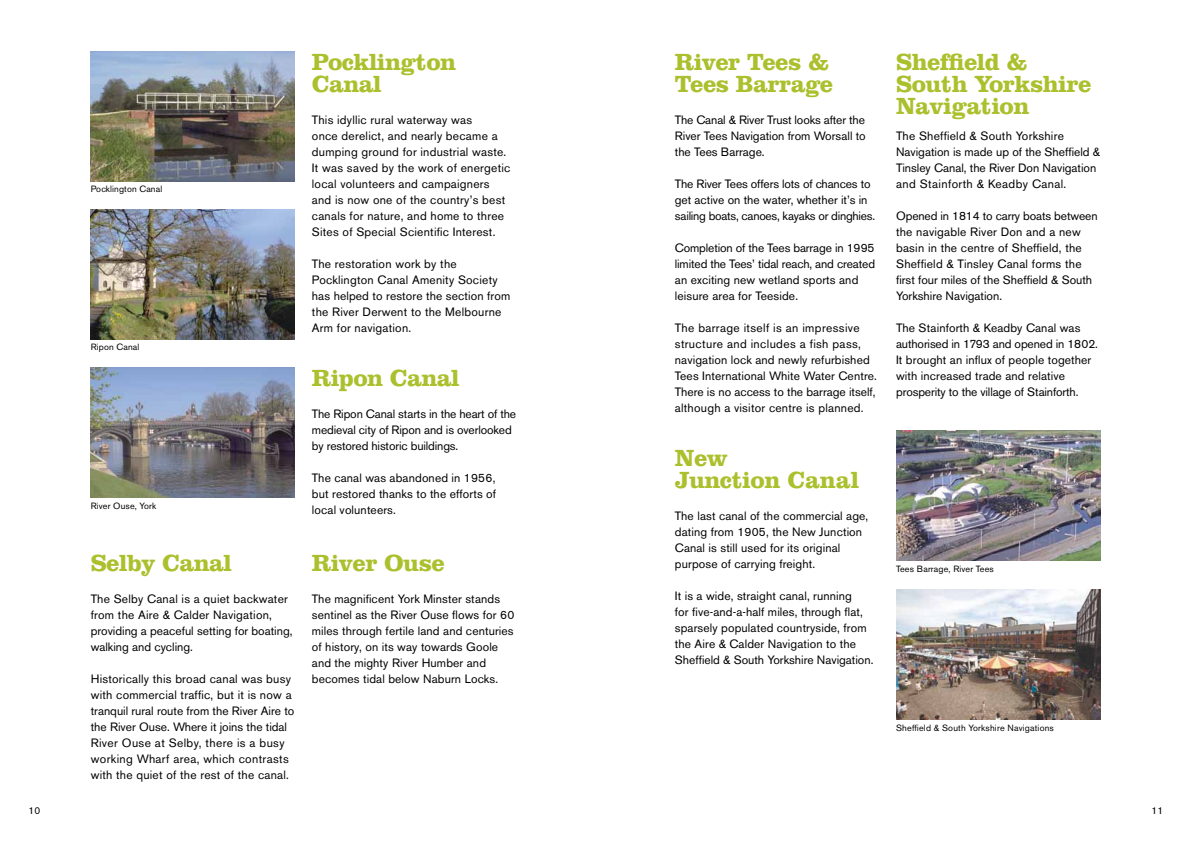
<style>
.page{position:relative;width:1191px;height:842px;background:#fff}
.page>*{position:absolute;margin:0;border:0;box-sizing:border-box;transform-origin:0 0}
.t1{font:700 24px/22px "Clarendon BT";letter-spacing:-.02em;color:#abc02c}
.t2{font:12px/16px "Akzidenz Grotesk BE";letter-spacing:.01em;color:#000}
.t3{font:12px/16px "Akzidenz Grotesk BE";letter-spacing:-.01em;color:#000}
.t4{font:10px "Akzidenz Grotesk BE";color:#000}
.t5{font:9px "Akzidenz Grotesk BE";letter-spacing:.015em;color:#000}
</style>
<div class="page">
<img style="left:91px;top:209px;width:204px;height:131px">
<img style="left:91px;top:368px;width:204px;height:130px">
<img style="left:91px;top:51px;width:204px;height:130px">
<img style="left:896px;top:589px;width:204px;height:131px">
<img style="left:896px;top:430px;width:204px;height:131px">
<p class="t5" style="left:91px;top:184px;width:73px">Pocklington Canal</p>
<p class="t5" style="left:91px;top:342px;width:50px">Ripon Canal</p>
<p class="t5" style="left:91px;top:500px;width:67px">River Ouse, York</p>
<h1 class="t1" style="left:91px;top:552px;width:143px">Selby Canal</h1>
<p class="t2" style="left:91px;top:591px;width:203px">The Selby Canal is a quiet backwater from the Aire &amp; Calder Navigation, providing a peaceful setting for boating, walking and cycling.</p>
<p class="t2" style="left:91px;top:671px;width:205px">Historically this broad canal was busy with commercial traffic, but it is now a tranquil rural route from the River Aire to the River Ouse. Where it joins the tidal River Ouse at Selby, there is a busy working Wharf area, which contrasts with the quiet of the rest of the canal.</p>
<h1 class="t1" style="left:312px;top:51px;width:146px">Pocklington<br>Canal</h1>
<p class="t2" style="left:312px;top:112px;width:200px">This idyllic rural waterway was<br>once derelict, and nearly became a dumping ground for industrial waste.<br>It was saved by the work of energetic local volunteers and campaigners and is now one of the country’s best canals for nature, and home to three Sites of Special Scientific Interest.</p>
<p class="t2" style="left:312px;top:256px;width:200px">The restoration work by the<br>Pocklington Canal Amenity Society has helped to restore the section from the River Derwent to the Melbourne<br>Arm for navigation.</p>
<h1 class="t1" style="left:312px;top:367px;width:149px">Ripon Canal</h1>
<p class="t3" style="left:312px;top:406px;width:206px">The Ripon Canal starts in the heart of the medieval city of Ripon and is overlooked by restored historic buildings.</p>
<p class="t2" style="left:312px;top:470px;width:186px;text-align:justify">The canal was abandoned in 1956, but restored thanks to the efforts of local volunteers.</p>
<h1 class="t1" style="left:312px;top:552px;width:134px">River Ouse</h1>
<p class="t2" style="left:312px;top:591px;width:204px">The magnificent York Minster stands sentinel as the River Ouse flows for 60 miles through fertile land and centuries of history, on its way towards Goole and the mighty River Humber and becomes tidal below Naburn Locks.</p>
<h1 class="t1" style="left:675px;top:51px;width:160px">River Tees &amp;<br>Tees Barrage</h1>
<p class="t2" style="left:675px;top:112px;width:192px;text-align:justify">The Canal &amp; River Trust looks after the River Tees Navigation from Worsall to the Tees Barrage.</p>
<p class="t3" style="left:675px;top:176px;width:202px">The River Tees offers lots of chances to get active on the water, whether it’s in sailing boats, canoes, kayaks or dinghies.</p>
<p class="t3" style="left:675px;top:240px;width:202px">Completion of the Tees barrage in 1995 limited the Tees’ tidal reach, and created an exciting new wetland sports and leisure area for Teeside.</p>
<p class="t2" style="left:675px;top:320px;width:204px">The barrage itself is an impressive structure and includes a fish pass, navigation lock and newly refurbished Tees International White Water Centre.<br>There is no access to the barrage itself, although a visitor centre is planned.</p>
<h1 class="t1" style="left:675px;top:447px;width:186px">New<br>Junction Canal</h1>
<p class="t2" style="left:675px;top:508px;width:195px">The last canal of the commercial age, dating from 1905, the New Junction Canal is still used for its original purpose of carrying freight.</p>
<p class="t2" style="left:675px;top:588px;width:200px">It is a wide, straight canal, running<br>for five-and-a-half miles, through flat, sparsely populated countryside, from the Aire &amp; Calder Navigation to the Sheffield &amp; South Yorkshire Navigation.</p>
<h1 class="t1" style="left:896px;top:51px;width:197px">Sheffield &amp;<br>South Yorkshire<br>Navigation</h1>
<p class="t2" style="left:896px;top:128px;width:206px">The Sheffield &amp; South Yorkshire Navigation is made up of the Sheffield &amp; Tinsley Canal, the River Don Navigation and Stainforth &amp; Keadby Canal.</p>
<p class="t2" style="left:896px;top:208px;width:203px">Opened in 1814 to carry boats between the navigable River Don and a new basin in the centre of Sheffield, the Sheffield &amp; Tinsley Canal forms the first four miles of the Sheffield &amp; South Yorkshire Navigation.</p>
<p class="t2" style="left:896px;top:320px;width:203px">The Stainforth &amp; Keadby Canal was authorised in 1793 and opened in 1802.<br>It brought an influx of people together with increased trade and relative prosperity to the village of Stainforth.</p>
<p class="t5" style="left:896px;top:563px;width:99px">Tees Barrage, River Tees</p>
<p class="t5" style="left:896px;top:722px;width:159px">Sheffield &amp; South Yorkshire Navigations</p>
<p class="t4" style="left:28px;top:804px;width:13px">10</p>
<p class="t4" style="left:1151px;top:804px;width:13px">11</p>
</div>
